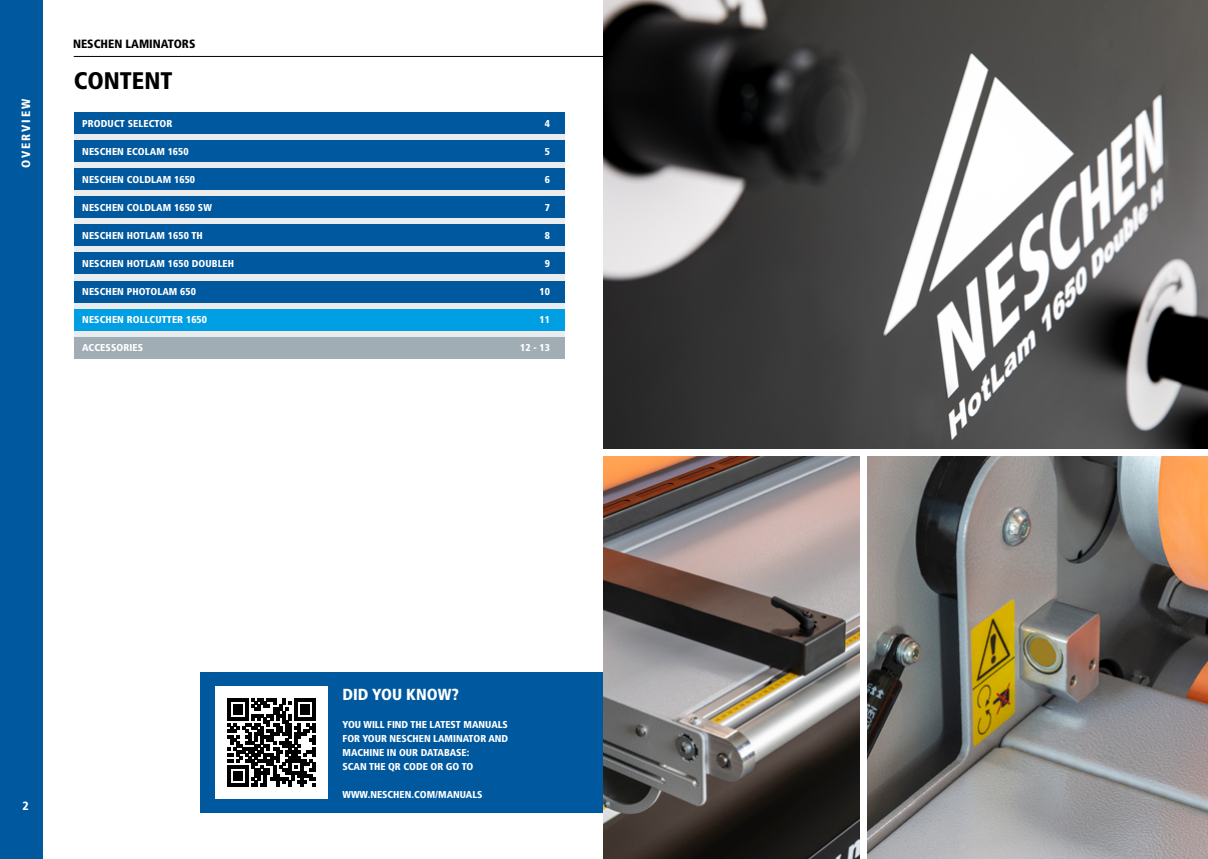
<style>
.page{position:relative;width:1208px;height:859px;background:#fff}
.page>*{position:absolute;margin:0;border:0;box-sizing:border-box;transform-origin:0 0}
.t1{font:900 condensed 24px "Frutiger LT Std";color:#000}
.t2{font:900 condensed 16px "Frutiger LT Std";color:#fff}
.t3{font:900 condensed 12px "Frutiger LT Std";color:#000}
.t4{font:900 condensed 12px "Frutiger LT Std";letter-spacing:.15em;color:#fff}
.t5{font:900 condensed 10px/14px "Frutiger LT Std";letter-spacing:.01em;color:#fff}
</style>
<div class="page">
<hr style="left:74px;top:56px;width:1060px;height:1px;background:#000">
<div style="left:74px;top:113px;width:490px;height:245px;background:#eaecee"></div>
<div style="left:74px;top:169px;width:490px;height:21px;background:#00599f"></div>
<div style="left:0;top:0;width:43px;height:859px;background:#00599f"></div>
<div style="left:74px;top:141px;width:490px;height:21px;background:#00599f"></div>
<div style="left:74px;top:225px;width:490px;height:21px;background:#00599f"></div>
<div style="left:74px;top:197px;width:490px;height:21px;background:#00599f"></div>
<div style="left:74px;top:281px;width:490px;height:21px;background:#00599f"></div>
<div style="left:74px;top:253px;width:490px;height:21px;background:#00599f"></div>
<div style="left:74px;top:337px;width:490px;height:21px;background:#a0adb5"></div>
<div style="left:74px;top:309px;width:490px;height:21px;background:#009fe3"></div>
<div style="left:74px;top:113px;width:490px;height:21px;background:#00599f"></div>
<img style="left:604px;top:0;width:604px;height:449px">
<img style="left:867px;top:456px;width:341px;height:403px">
<div style="left:201px;top:673px;width:411px;height:140px;background:#00599f"></div>
<div style="left:215px;top:687px;width:112px;height:112px;background:#fff"></div>
<svg style="left:228px;top:699px;width:87px;height:88px"></svg>
<img style="left:604px;top:456px;width:255px;height:403px">
<p class="t4" style="left:19px;top:168px;width:70px;rotate:-90deg">OVERVIEW</p>
<p class="t3" style="left:73px;top:37px;width:124px">NESCHEN LAMINATORS</p>
<h1 class="t1" style="left:74px;top:66px;width:100px">CONTENT</h1>
<p class="t5" style="left:82px;top:117px;width:92px">PRODUCT SELECTOR</p>
<p class="t5" style="left:545px;top:117px;width:7px">4</p>
<p class="t5" style="left:82px;top:145px;width:108px">NESCHEN ECOLAM 1650</p>
<p class="t5" style="left:545px;top:145px;width:7px">5</p>
<p class="t5" style="left:82px;top:173px;width:114px">NESCHEN COLDLAM 1650</p>
<p class="t5" style="left:545px;top:173px;width:7px">6</p>
<p class="t5" style="left:82px;top:201px;width:131px">NESCHEN COLDLAM 1650 SW</p>
<p class="t5" style="left:545px;top:201px;width:7px">7</p>
<p class="t5" style="left:82px;top:229px;width:122px">NESCHEN HOTLAM 1650 TH</p>
<p class="t5" style="left:545px;top:229px;width:7px">8</p>
<p class="t5" style="left:82px;top:257px;width:153px">NESCHEN HOTLAM 1650 DOUBLEH</p>
<p class="t5" style="left:545px;top:257px;width:7px">9</p>
<p class="t5" style="left:82px;top:285px;width:115px">NESCHEN PHOTOLAM 650</p>
<p class="t5" style="left:539px;top:285px;width:12px">10</p>
<p class="t5" style="left:82px;top:313px;width:126px">NESCHEN ROLLCUTTER 1650</p>
<p class="t5" style="left:539px;top:313px;width:12px">11</p>
<p class="t5" style="left:82px;top:341px;width:63px">ACCESSORIES</p>
<p class="t5" style="left:520px;top:341px;width:31px">12 - 13</p>
<p class="t4" style="left:22px;top:799px;width:8px">2</p>
<h2 class="t2" style="left:342px;top:684px;width:118px">DID YOU KNOW?</h2>
<p class="t5" style="left:342px;top:717px;width:167px">YOU WILL FIND THE LATEST MANUALS<br>FOR YOUR NESCHEN LAMINATOR AND<br>MACHINE IN OUR DATABASE:<br>SCAN THE QR CODE OR GO TO</p>
<p class="t5" style="left:342px;top:787px;width:142px">WWW.NESCHEN.COM/MANUALS</p>
</div>
